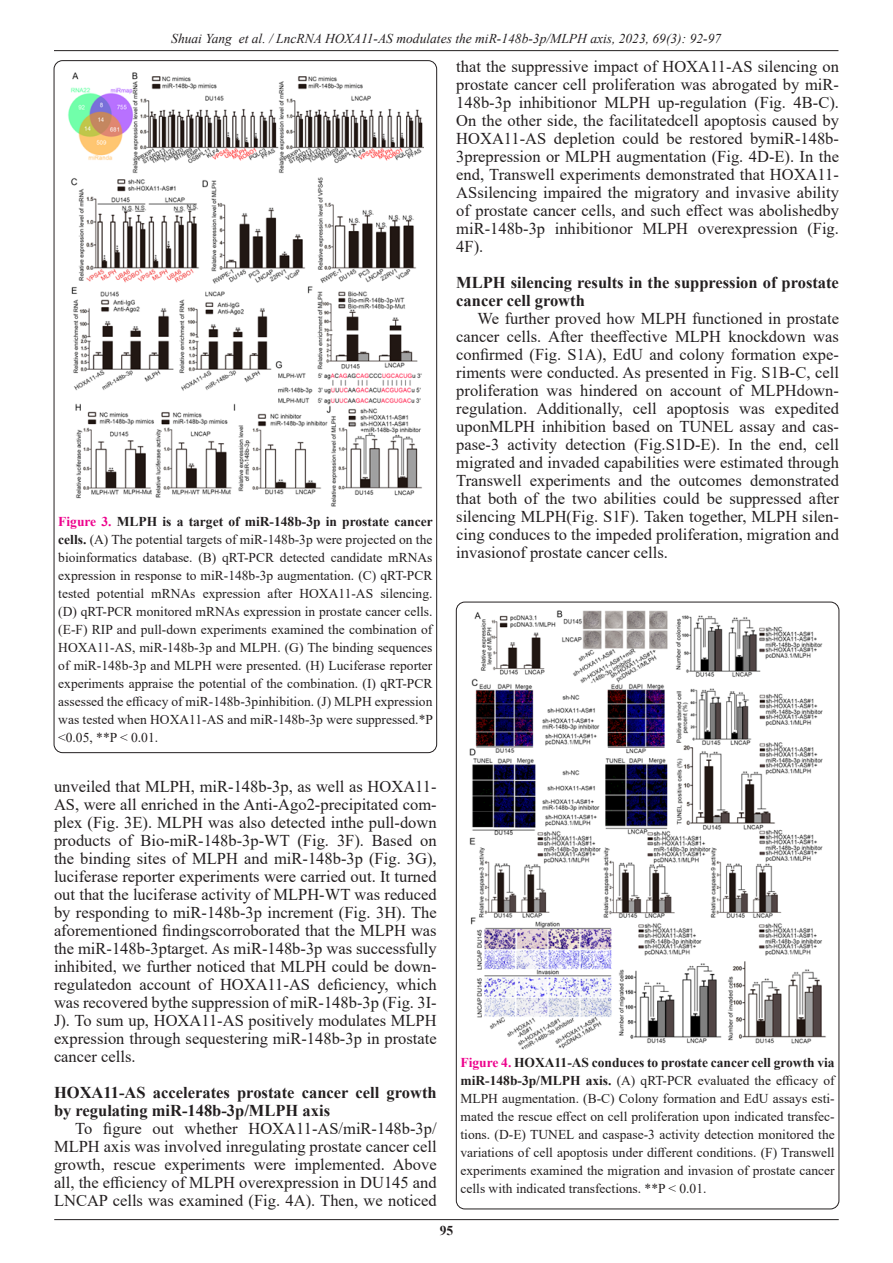
<style>
.page{position:relative;width:893px;height:1263px;background:#fff}
.page>*{position:absolute;margin:0;border:0;box-sizing:border-box;transform-origin:0 0}
.t1{font:16.5px/18px "Times New Roman";color:#231f20;text-align:justify}
.t2{font:700 16.5px/18px "Times New Roman";color:#231f20}
.t3{font:13.5px/18px "Times New Roman";color:#231f20;text-align:justify}
.t4{font:italic 13.5px "Times New Roman";color:#231f20}
.t5{font:700 13.5px "Times New Roman";color:#231f20}
.s1{font-weight:700;color:#ed028c}
.s2{font-weight:700}
</style>
<div class="page">
<hr style="left:54px;top:50px;width:784px;height:1px;background:#231f20">
<hr style="left:54px;top:1219px;width:785px;height:1px;background:#231f20">
<img style="left:68px;top:72px;width:356px;height:435px">
<img style="left:469px;top:610px;width:357px;height:440px">
<p class="t4" style="left:171px;top:29px;width:551px">Shuai Yang et al. / LncRNA HOXA11-AS modulates the miR-148b-3p/MLPH axis, 2023, 69(3): 92-97</p>
<p class="t3" style="left:58px;top:512px;width:376px"><span class="s1">Figure 3.</span> <span class="s2">MLPH is a target of miR-148b-3p in prostate cancer cells.</span> (A) The potential targets of miR-148b-3p were projected on the bioinformatics database. (B) qRT-PCR detected candidate mRNAs expression in response to miR-148b-3p augmentation. (C) qRT-PCR tested potential mRNAs expression after HOXA11-AS silencing. (D) qRT-PCR monitored mRNAs expression in prostate cancer cells. (E-F) RIP and pull-down experiments examined the combination of HOXA11-AS, miR-148b-3p and MLPH. (G) The binding sequences of miR-148b-3p and MLPH were presented. (H) Luciferase reporter experiments appraise the potential of the combination. (I) qRT-PCR assessed the efficacy of miR-148b-3pinhibition. (J) MLPH expression was tested when HOXA11-AS and miR-148b-3p were suppressed.*P &lt;0.05, **P &lt; 0.01.</p>
<p class="t1" style="left:54px;top:777px;width:384px">unveiled that MLPH, miR-148b-3p, as well as HOXA11- AS, were all enriched in the Anti-Ago2-precipitated com&shy;plex (Fig. 3E). MLPH was also detected inthe pull-down products of Bio-miR-148b-3p-WT (Fig. 3F). Based on the binding sites of MLPH and miR-148b-3p (Fig. 3G), luciferase reporter experiments were carried out. It turned out that the luciferase activity of MLPH-WT was reduced by responding to miR-148b-3p increment (Fig. 3H). The aforementioned findingscorroborated that the MLPH was the miR-148b-3ptarget. As miR-148b-3p was successfully inhibited, we further noticed that MLPH could be down&shy;regulatedon account of HOXA11-AS deficiency, which was recovered bythe suppression of miR-148b-3p (Fig. 3I-J). To sum up, HOXA11-AS positively modulates MLPH expression through sequestering miR-148b-3p in prostate cancer cells.</p>
<p class="t2" style="left:54px;top:1083px;width:384px">HOXA11-AS accelerates prostate cancer cell growth by regulating miR-148b-3p/MLPH axis</p>
<p class="t1" style="left:54px;top:1119px;width:384px;text-indent:21px">To figure out whether HOXA11-AS/miR-148b-3p/ MLPH axis was involved inregulating prostate cancer cell growth, rescue experiments were implemented. Above all, the efficiency of MLPH overexpression in DU145 and LNCAP cells was examined (Fig. 4A). Then, we noticed</p>
<p class="t1" style="left:456px;top:57px;width:384px">that the suppressive impact of HOXA11-AS silencing on prostate cancer cell proliferation was abrogated by miR-148b-3p inhibitionor MLPH up-regulation (Fig. 4B-C).<br>On the other side, the facilitatedcell apoptosis caused by HOXA11-AS depletion could be restored bymiR-148b-3prepression or MLPH augmentation (Fig. 4D-E). In the end, Transwell experiments demonstrated that HOXA11- ASsilencing impaired the migratory and invasive ability of prostate cancer cells, and such effect was abolishedby miR-148b-3p inhibitionor MLPH overexpression (Fig.<br>4F).</p>
<p class="t2" style="left:456px;top:273px;width:384px">MLPH silencing results in the suppression of prostate cancer cell growth</p>
<p class="t1" style="left:456px;top:309px;width:384px;text-indent:21px">We further proved how MLPH functioned in prostate cancer cells. After theeffective MLPH knockdown was confirmed (Fig. S1A), EdU and colony formation expe&shy;riments were conducted. As presented in Fig. S1B-C, cell proliferation was hindered on account of MLPHdown&shy;regulation. Additionally, cell apoptosis was expedited uponMLPH inhibition based on TUNEL assay and cas&shy;pase-3 activity detection (Fig.S1D-E). In the end, cell migrated and invaded capabilities were estimated through Transwell experiments and the outcomes demonstrated that both of the two abilities could be suppressed after silencing MLPH(Fig. S1F). Taken together, MLPH silen&shy;cing conduces to the impeded proliferation, migration and invasionof prostate cancer cells.</p>
<p class="t3" style="left:460px;top:1053px;width:376px"><span class="s1">Figure 4.</span> <span class="s2">HOXA11-AS conduces to prostate cancer cell growth via miR-148b-3p/MLPH axis.</span> (A) qRT-PCR evaluated the efficacy of MLPH augmentation. (B-C) Colony formation and EdU assays esti&shy;mated the rescue effect on cell proliferation upon indicated transfec&shy;tions. (D-E) TUNEL and caspase-3 activity detection monitored the variations of cell apoptosis under different conditions. (F) Transwell experiments examined the migration and invasion of prostate cancer cells with indicated transfections. **P &lt; 0.01.</p>
<p class="t5" style="left:440px;top:1220px;width:15px">95</p>
</div>
